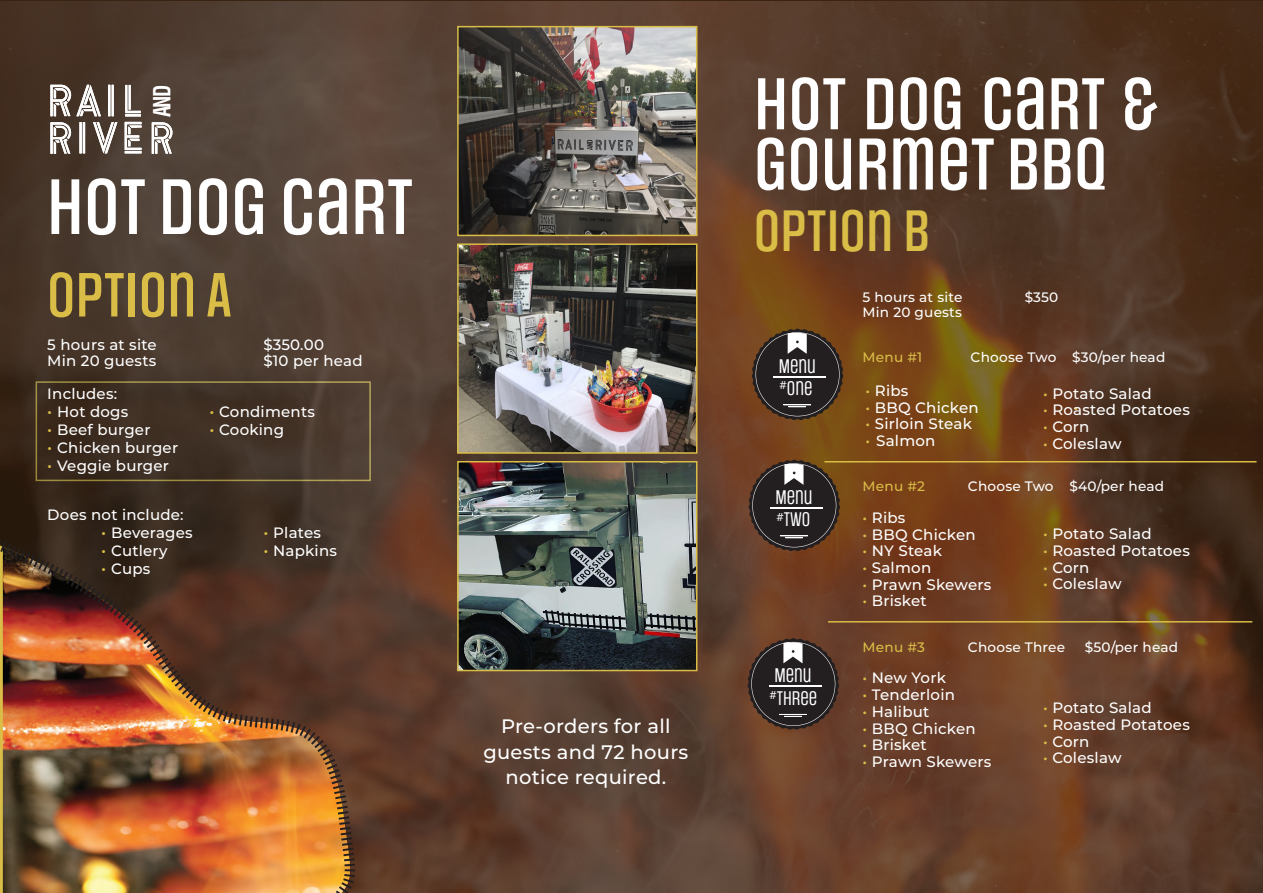
<style>
.page{position:relative;width:1263px;height:893px;background:#fff}
.page>*{position:absolute;margin:0;border:0;box-sizing:border-box;transform-origin:0 0}
.Body_Copy_1_-_Justif{font:500 66px "Social Gothic";letter-spacing:.015em;color:#fff}
.Body_Copy_1_-_Justif-2{font:500 61.65px/60.3px "Social Gothic";letter-spacing:.015em;color:#fff}
.Body_Copy_1_-_Justif-3{font:500 52.5px "Social Gothic";letter-spacing:.015em;color:#d9bd47}
.Body_Copy_1_-_Justif-4{font:500 49.05px "Social Gothic";letter-spacing:.015em;color:#d9bd47}
.t1{font:700 condensed 23.1px "Helvetica LT Std";color:#fff;scale:.87 1}
.Body_Copy_1_-_Justif-5{font:500 19.5px/25.5px "Montserrat";letter-spacing:.015em;color:#fff;text-align:center}
.t2{font:16.65px/22.4px "Social Gothic";color:#fff}
.Body_Copy_1_-_Justif-6{font:500 15px "Montserrat";letter-spacing:.015em;color:#fff}
.Body_Copy_1_-_Justif-7{font:500 15px "Montserrat";color:#d9bd47}
.Body_Copy_1_-_Justif-8{font:500 13.65px "Montserrat";letter-spacing:.015em;color:#fff}
.Body_Copy_1_-_Justif-9{font:500 13.65px "Montserrat";letter-spacing:.015em;color:#d9bd47}
.s1{font-size:16.05px;color:#d9bd47}
.s2{color:#d9bd47}
</style>
<div class="page">
<img style="left:0;top:2px;width:1263px;height:891px">
<hr style="left:824px;top:461px;width:432px;height:1px;background:#d9bd47">
<hr style="left:828px;top:621px;width:424px;height:2px;background:#d9bd47">
<svg style="left:748px;top:459px;width:92px;height:92px;background:#473930"></svg>
<svg style="left:747px;top:638px;width:92px;height:92px;background:#443732"></svg>
<img style="left:460px;top:29px;width:234px;height:204px">
<div style="left:457px;top:26px;width:240px;height:210px;border:2px solid #d9bd47"></div>
<img style="left:460px;top:246px;width:234px;height:205px">
<div style="left:457px;top:243px;width:240px;height:211px;border:2px solid #d9bd47"></div>
<img style="left:460px;top:464px;width:234px;height:204px">
<div style="left:457px;top:461px;width:240px;height:210px;border:2px solid #d9bd47"></div>
<svg style="left:751px;top:328px;width:92px;height:92px;background:#48392f"></svg>
<img style="left:0;top:509px;width:357px;height:384px">
<svg style="left:79px;top:122px;width:6px;height:31px"></svg>
<svg style="left:108px;top:85px;width:6px;height:31px"></svg>
<svg style="left:93px;top:122px;width:24px;height:31px"></svg>
<svg style="left:125px;top:85px;width:17px;height:68px"></svg>
<svg style="left:50px;top:85px;width:51px;height:31px"></svg>
<svg style="left:152px;top:122px;width:20px;height:32px"></svg>
<svg style="left:50px;top:122px;width:21px;height:32px"></svg>
<p class="t1" style="left:148px;top:117px;width:39px;rotate:-90deg">AND</p>
<p class="Body_Copy_1_-_Justif" style="left:47px;top:164px;width:367px">HOT DOG CART</p>
<p class="Body_Copy_1_-_Justif-3" style="left:47px;top:261px;width:186px">OPTION A</p>
<p class="Body_Copy_1_-_Justif-6" style="left:47px;top:334px;width:111px">5 hours at site</p>
<p class="Body_Copy_1_-_Justif-6" style="left:263px;top:334px;width:62px">$350.00</p>
<p class="Body_Copy_1_-_Justif-6" style="left:47px;top:350px;width:110px">Min 20 guests</p>
<p class="Body_Copy_1_-_Justif-6" style="left:263px;top:350px;width:101px">$10 per head</p>
<p class="Body_Copy_1_-_Justif-6" style="left:47px;top:383px;width:71px">Includes:</p>
<p class="Body_Copy_1_-_Justif-6" style="left:47px;top:401px;width:83px"><span class="s1">•</span> Hot dogs</p>
<p class="Body_Copy_1_-_Justif-6" style="left:209px;top:401px;width:107px"><span class="s1">•</span> Condiments</p>
<p class="Body_Copy_1_-_Justif-6" style="left:47px;top:419px;width:105px"><span class="s1">•</span> Beef burger</p>
<p class="Body_Copy_1_-_Justif-6" style="left:209px;top:419px;width:76px"><span class="s1">•</span> Cooking</p>
<p class="Body_Copy_1_-_Justif-6" style="left:47px;top:437px;width:132px"><span class="s1">•</span> Chicken burger</p>
<p class="Body_Copy_1_-_Justif-6" style="left:47px;top:455px;width:123px"><span class="s1">•</span> Veggie burger</p>
<p class="Body_Copy_1_-_Justif-6" style="left:47px;top:504px;width:138px">Does not include:</p>
<p class="Body_Copy_1_-_Justif-6" style="left:101px;top:522px;width:93px"><span class="s1">•</span> Beverages</p>
<p class="Body_Copy_1_-_Justif-6" style="left:263px;top:522px;width:59px"><span class="s1">•</span> Plates</p>
<p class="Body_Copy_1_-_Justif-6" style="left:101px;top:540px;width:68px"><span class="s1">•</span> Cutlery</p>
<p class="Body_Copy_1_-_Justif-6" style="left:263px;top:540px;width:75px"><span class="s1">•</span> Napkins</p>
<p class="Body_Copy_1_-_Justif-6" style="left:101px;top:558px;width:51px"><span class="s1">•</span> Cups</p>
<p class="Body_Copy_1_-_Justif-5" style="left:483px;top:713px;width:206px">Pre-orders for all guests and 72 hours notice required.</p>
<p class="Body_Copy_1_-_Justif-2" style="left:754px;top:76px;width:405px">HOT DOG CART &amp;<br>GOURMET BBQ</p>
<p class="Body_Copy_1_-_Justif-4" style="left:754px;top:199px;width:177px">OPTION B</p>
<p class="Body_Copy_1_-_Justif-8" style="left:863px;top:288px;width:101px">5 hours at site</p>
<p class="Body_Copy_1_-_Justif-8" style="left:1025px;top:288px;width:35px">$350</p>
<p class="Body_Copy_1_-_Justif-8" style="left:863px;top:303px;width:101px">Min 20 guests</p>
<p class="Body_Copy_1_-_Justif-9" style="left:863px;top:348px;width:61px">Menu #1</p>
<p class="Body_Copy_1_-_Justif-8" style="left:971px;top:348px;width:196px">Choose Two $30/per head</p>
<p class="Body_Copy_1_-_Justif-6" style="left:866px;top:380px;width:44px"><span class="s2">•</span> Ribs</p>
<p class="Body_Copy_1_-_Justif-6" style="left:866px;top:397px;width:115px"><span class="s2">•</span> BBQ Chicken</p>
<p class="Body_Copy_1_-_Justif-7" style="left:1073px;top:397px;width:6px">•</p>
<p class="Body_Copy_1_-_Justif-6" style="left:866px;top:413px;width:108px"><span class="s2">•</span> Sirloin Steak</p>
<p class="Body_Copy_1_-_Justif-6" style="left:866px;top:430px;width:71px"><span class="s2">•</span> Salmon</p>
<p class="Body_Copy_1_-_Justif-9" style="left:863px;top:477px;width:64px">Menu #2</p>
<p class="Body_Copy_1_-_Justif-8" style="left:968px;top:477px;width:198px">Choose Two $40/per head</p>
<p class="Body_Copy_1_-_Justif-6" style="left:863px;top:507px;width:44px"><span class="s2">•</span> Ribs</p>
<p class="Body_Copy_1_-_Justif-6" style="left:863px;top:524px;width:115px"><span class="s2">•</span> BBQ Chicken</p>
<p class="Body_Copy_1_-_Justif-6" style="left:863px;top:540px;width:81px"><span class="s2">•</span> NY Steak</p>
<p class="Body_Copy_1_-_Justif-6" style="left:863px;top:557px;width:70px"><span class="s2">•</span> Salmon</p>
<p class="Body_Copy_1_-_Justif-6" style="left:863px;top:574px;width:130px"><span class="s2">•</span> Prawn Skewers</p>
<p class="Body_Copy_1_-_Justif-6" style="left:863px;top:591px;width:66px"><span class="s2">•</span> Brisket</p>
<p class="Body_Copy_1_-_Justif-9" style="left:863px;top:637px;width:64px">Menu #3</p>
<p class="Body_Copy_1_-_Justif-8" style="left:968px;top:637px;width:99px">Choose Three</p>
<p class="Body_Copy_1_-_Justif-8" style="left:1085px;top:637px;width:95px">$50/per head</p>
<p class="Body_Copy_1_-_Justif-6" style="left:863px;top:668px;width:85px"><span class="s2">•</span> New York</p>
<p class="Body_Copy_1_-_Justif-6" style="left:863px;top:684px;width:94px"><span class="s2">•</span> Tenderloin</p>
<p class="Body_Copy_1_-_Justif-6" style="left:863px;top:701px;width:68px"><span class="s2">•</span> Halibut</p>
<p class="Body_Copy_1_-_Justif-6" style="left:863px;top:718px;width:115px"><span class="s2">•</span> BBQ Chicken</p>
<p class="Body_Copy_1_-_Justif-6" style="left:863px;top:734px;width:66px"><span class="s2">•</span> Brisket</p>
<p class="Body_Copy_1_-_Justif-6" style="left:863px;top:751px;width:130px"><span class="s2">•</span> Prawn Skewers</p>
<p class="t2" style="left:779px;top:355px;width:39px">MENU <sup>#</sup>ONE</p>
<p class="Body_Copy_1_-_Justif-6" style="left:1043px;top:383px;width:110px"><span class="s2">•</span> Potato Salad</p>
<p class="Body_Copy_1_-_Justif-6" style="left:1043px;top:400px;width:148px"><span class="s2">•</span> Roasted Potatoes</p>
<p class="Body_Copy_1_-_Justif-6" style="left:1043px;top:416px;width:48px"><span class="s2">•</span> Corn</p>
<p class="Body_Copy_1_-_Justif-6" style="left:1043px;top:433px;width:80px"><span class="s2">•</span> Coleslaw</p>
<p class="t2" style="left:773px;top:386px;width:39px">MENU</p>
<p class="t2" style="left:782px;top:478px;width:35px"><sup>#</sup>TWO</p>
<p class="t2" style="left:773px;top:483px;width:34px"><sup>#</sup>ONE</p>
<p class="t2" style="left:775px;top:486px;width:39px">MENU <sup>#</sup>TWO</p>
<p class="Body_Copy_1_-_Justif-6" style="left:1043px;top:523px;width:110px"><span class="s2">•</span> Potato Salad</p>
<p class="Body_Copy_1_-_Justif-6" style="left:1043px;top:540px;width:148px"><span class="s2">•</span> Roasted Potatoes</p>
<p class="Body_Copy_1_-_Justif-6" style="left:1043px;top:557px;width:48px"><span class="s2">•</span> Corn</p>
<p class="Body_Copy_1_-_Justif-6" style="left:1043px;top:574px;width:80px"><span class="s2">•</span> Coleslaw</p>
<p class="t2" style="left:769px;top:665px;width:49px">MENU <sup>#</sup>THREE</p>
<p class="Body_Copy_1_-_Justif-6" style="left:1043px;top:697px;width:110px"><span class="s2">•</span> Potato Salad</p>
<p class="Body_Copy_1_-_Justif-6" style="left:1043px;top:714px;width:148px"><span class="s2">•</span> Roasted Potatoes</p>
<p class="Body_Copy_1_-_Justif-6" style="left:1043px;top:731px;width:48px"><span class="s2">•</span> Corn</p>
<p class="Body_Copy_1_-_Justif-6" style="left:1043px;top:748px;width:80px"><span class="s2">•</span> Coleslaw</p>
</div>
